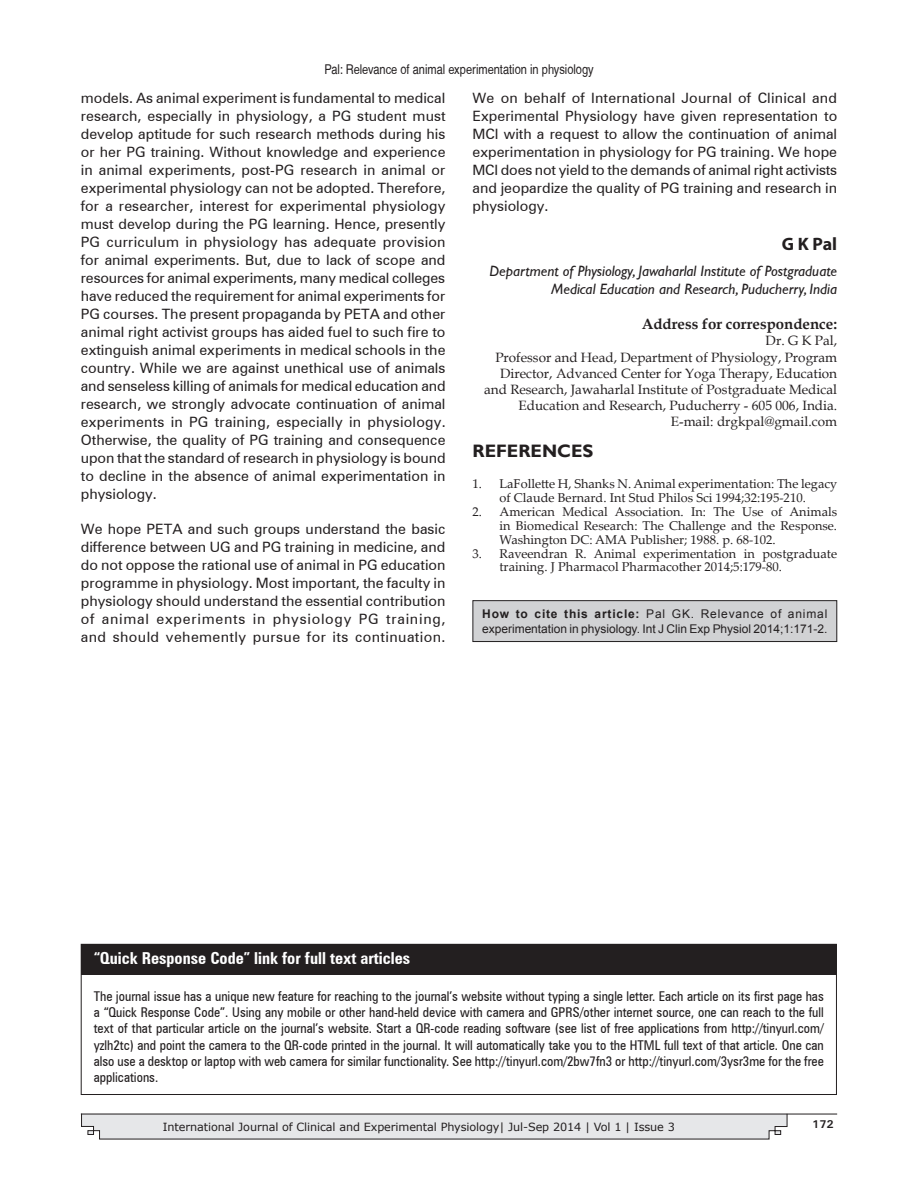
<style>
.page{position:relative;width:918px;height:1188px;background:#fff}
.page>*{position:absolute;margin:0;border:0;box-sizing:border-box;transform-origin:0 0}
.t1{font:700 18px "Gill Sans";color:#231f20}
.AU{font:700 18px "Myriad Pro";color:#231f20}
.t2{font:700 condensed 16.5px "Zurich BT";color:#fff}
.AFF{font:italic 15px/18px "Gill Sans";color:#231f20;text-align:right}
.ADD{font:700 15px "Book Antiqua";color:#231f20}
.TX{font:14.25px/18px "Zurich BT";color:#231f20;text-align:justify}
.t3{font:condensed 13.5px/16.2px "Zurich BT";color:#231f20;text-align:justify}
.ADD-2{font:13.5px/16.2px "Book Antiqua";color:#231f20;text-align:right}
.t4{font:condensed 13.5px "Helvetica";color:#231f20}
.REF{font:12.75px/14px "Palatino Linotype";color:#231f20;text-align:center}
.SRC{font:12px/14.4px "Arial";letter-spacing:-.005em;color:#231f20}
.t5{font:11.25px "Verdana";letter-spacing:-.01em;color:#231f20}
.t6{font:700 11.25px "Univers";color:#231f20}
.s1{font-weight:700}
</style>
<div class="page">
<svg style="left:81px;top:1113px;width:706px;height:26px;background:#dedfe1"></svg>
<hr style="left:81px;top:1114px;width:756px;height:1px;background:#231f20">
<div style="left:473px;top:601px;width:364px;height:41px;background:#d1d2d4"></div>
<div style="left:472px;top:600px;width:365px;height:42px;border:1px solid #231f20"></div>
<div style="left:81px;top:944px;width:756px;height:31px;background:#231f20"></div>
<div style="left:81px;top:944px;width:756px;height:151px;border:1px solid #231f20"></div>
<p class="t4" style="left:325px;top:62px;width:271px">Pal: Relevance of animal experimentation in physiology</p>
<p class="TX" style="left:81px;top:88px;width:366px">models. As animal experiment is fundamental to medical research, especially in physiology, a PG student must develop aptitude for such research methods during his or her PG training. Without knowledge and experience in animal experiments, post‑PG research in animal or experimental physiology can not be adopted. Therefore, for a researcher, interest for experimental physiology must develop during the PG learning. Hence, presently PG curriculum in physiology has adequate provision for animal experiments. But, due to lack of scope and resources for animal experiments, many medical colleges have reduced the requirement for animal experiments for PG courses. The present propaganda by PETA and other animal right activist groups has aided fuel to such fire to extinguish animal experiments in medical schools in the country. While we are against unethical use of animals and senseless killing of animals for medical education and research, we strongly advocate continuation of animal experiments in PG training, especially in physiology.<br>Otherwise, the quality of PG training and consequence upon that the standard of research in physiology is bound to decline in the absence of animal experimentation in physiology.</p>
<p class="TX" style="left:81px;top:520px;width:366px">We hope PETA and such groups understand the basic difference between UG and PG training in medicine, and do not oppose the rational use of animal in PG education programme in physiology. Most important, the faculty in physiology should understand the essential contribution of animal experiments in physiology PG training, and should vehemently pursue for its continuation.</p>
<p class="TX" style="left:472px;top:88px;width:366px">We on behalf of International Journal of Clinical and Experimental Physiology have given representation to MCI with a request to allow the continuation of animal experimentation in physiology for PG training. We hope MCI does not yield to the demands of animal right activists and jeopardize the quality of PG training and research in physiology.</p>
<p class="AU" style="left:782px;top:232px;width:57px">G K Pal</p>
<p class="AFF" style="left:489px;top:262px;width:349px">Department of Physiology, Jawaharlal Institute of Postgraduate<br>Medical Education and Research, Puducherry, India</p>
<p class="ADD" style="left:642px;top:314px;width:197px">Address for correspondence:</p>
<p class="ADD-2" style="left:484px;top:332px;width:354px">Dr. G K Pal,<br>Professor and Head, Department of Physiology, Program Director, Advanced Center for Yoga Therapy, Education and Research, Jawaharlal Institute of Postgraduate Medical Education and Research, Puducherry ‑ 605 006, India.<br>E‑mail: drgkpal@gmail.com</p>
<h1 class="t1" style="left:472px;top:440px;width:122px">REFERENCES</h1>
<p class="REF" style="left:472px;top:476px;width:366px">1. LaFollette H, Shanks N. Animal experimentation: The legacy of Claude Bernard. Int Stud Philos Sci 1994;32:195‑210.</p>
<p class="REF" style="left:500px;top:504px;width:339px;text-align:justify;text-indent:-27px">2. American Medical Association. In: The Use of Animals in Biomedical Research: The Challenge and the Response.<br>Washington DC: AMA Publisher; 1988. p. 68‑102.</p>
<p class="REF" style="left:500px;top:546px;width:339px;text-align:left;text-indent:-27px">3. Raveendran R. Animal experimentation in postgraduate training. J Pharmacol Pharmacother 2014;5:179‑80.</p>
<p class="SRC" style="left:482px;top:607px;width:347px"><span class="s1">How to cite this article:</span> Pal GK. Relevance of animal experimentation in physiology. Int J Clin Exp Physiol 2014;1:171-2.</p>
<p class="t2" style="left:94px;top:948px;width:318px">“Quick Response Code” link for full text articles</p>
<p class="t3" style="left:94px;top:988px;width:732px">The journal issue has a unique new feature for reaching to the journal’s website without typing a single letter. Each article on its first page has a “Quick Response Code”. Using any mobile or other hand-held device with camera and GPRS/other internet source, one can reach to the full text of that particular article on the journal’s website. Start a QR-code reading software (see list of free applications from http://tinyurl.com/ yzlh2tc) and point the camera to the QR-code printed in the journal. It will automatically take you to the HTML full text of that article. One can also use a desktop or laptop with web camera for similar functionality. See http://tinyurl.com/2bw7fn3 or http://tinyurl.com/3ysr3me for the free applications.</p>
<p class="t5" style="left:163px;top:1119px;width:513px">International Journal of Clinical and Experimental Physiology| Jul-Sep 2014 | Vol 1 | Issue 3</p>
<p class="t6" style="left:812px;top:1117px;width:23px">172</p>
</div>
